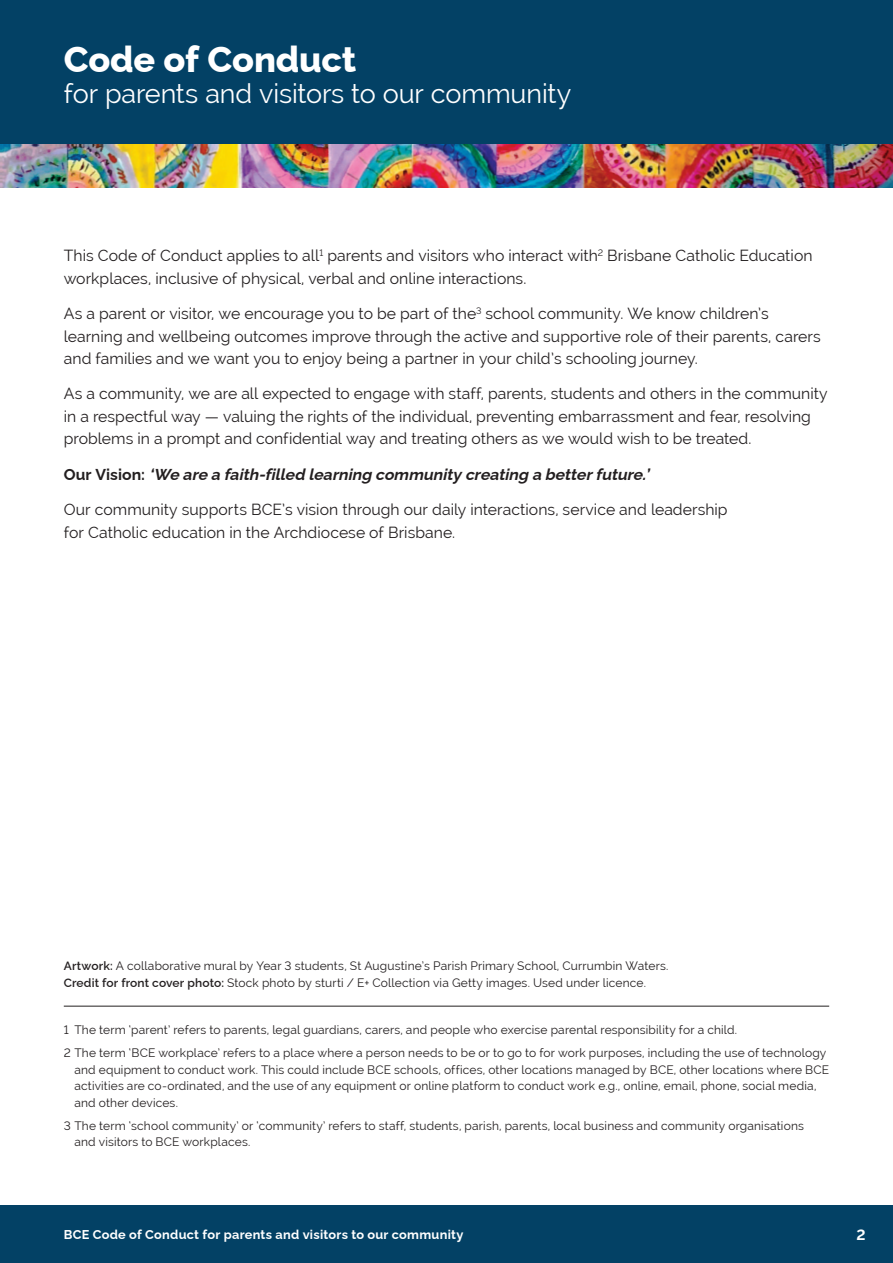
<style>
.page{position:relative;width:893px;height:1263px;background:#fff}
.page>*{position:absolute;margin:0;border:0;box-sizing:border-box;transform-origin:0 0}
.t1{font:800 36px "Raleway";letter-spacing:-.005em;color:#fff}
.t2{font:27px "Raleway";letter-spacing:-.005em;color:#fff}
.t3{font:15.75px/22.5px "Raleway";letter-spacing:.005em;color:#231f20}
.t4{font:italic 700 15.75px "Raleway";color:#231f20}
.t5{font:700 15px "Raleway";color:#fff}
.t6{font:700 12.75px "Raleway";letter-spacing:.02em;color:#fff}
.References{font:12px/16.5px "Raleway";letter-spacing:.015em;color:#231f20}
.s1{font-style:normal}
.s2{font-weight:600}
</style>
<div class="page">
<div style="left:0;top:0;width:893px;height:145px;background:#034165"></div>
<img style="left:0;top:145px;width:893px;height:42px">
<div style="left:0;top:1205px;width:893px;height:58px;background:#034165"></div>
<hr style="left:64px;top:1006px;width:765px;height:1px;background:#231f20">
<h1 class="t1" style="left:64px;top:31px;width:294px">Code of Conduct</h1>
<h2 class="t2" style="left:64px;top:78px;width:509px">for parents and visitors to our community</h2>
<p class="t3" style="left:64px;top:245px;width:750px">This Code of Conduct applies to all<sup>1</sup> parents and visitors who interact with<sup>2</sup> Brisbane Catholic Education workplaces, inclusive of physical, verbal and online interactions.</p>
<p class="t3" style="left:64px;top:302px;width:758px">As a parent or visitor, we encourage you to be part of the<sup>3</sup> school community. We know children’s learning and wellbeing outcomes improve through the active and supportive role of their parents, carers and families and we want you to enjoy being a partner in your child’s schooling journey.</p>
<p class="t3" style="left:64px;top:383px;width:765px">As a community, we are all expected to engage with staff, parents, students and others in the community in a respectful way — valuing the rights of the individual, preventing embarrassment and fear, resolving problems in a prompt and confidential way and treating others as we would wish to be treated.</p>
<p class="t4" style="left:64px;top:462px;width:591px"><span class="s1">O u r V i s i o n :</span> ‘We are a faith-filled learning community creating a betterfuture.’</p>
<p class="t3" style="left:64px;top:498px;width:665px">Our community supports BCE’s vision through our daily interactions, service and leadership for Catholic education in the Archdiocese of Brisbane.</p>
<p class="References" style="left:64px;top:957px;width:606px"><span class="s2">Artwork:</span> A collaborative mural by Year 3 students, St Augustine’s Parish Primary School, Currumbin Waters.</p>
<p class="References" style="left:64px;top:974px;width:584px"><span class="s2">Credit for front cover photo:</span> Stock photo by sturti / E+ Collection via Getty images. Used under licence.</p>
<p class="References" style="left:64px;top:1022px;width:675px">1 The term ‘parent’ refers to parents, legal guardians, carers, and people who exercise parental responsibility for a child.</p>
<p class="References" style="left:74px;top:1045px;width:756px;text-indent:-11px">2 The term ‘BCE workplace’ refers to a place where a person needs to be or to go to for work purposes, including the use of technology and equipment to conduct work. This could include BCE schools, offices, other locations managed by BCE, other locations where BCE activities are co-ordinated, and the use of any equipment or online platform to conduct work e.g., online, email, phone, social media, and other devices.</p>
<p class="References" style="left:74px;top:1117px;width:731px;text-indent:-11px">3 The term ‘school community’ or ‘community’ refers to staff, students, parish, parents, local business and community organisations and visitors to BCE workplaces.</p>
<p class="t6" style="left:64px;top:1225px;width:401px">BCE Code of Conduct for parents and visitors to our community</p>
<p class="t5" style="left:856px;top:1223px;width:11px">2</p>
</div>
